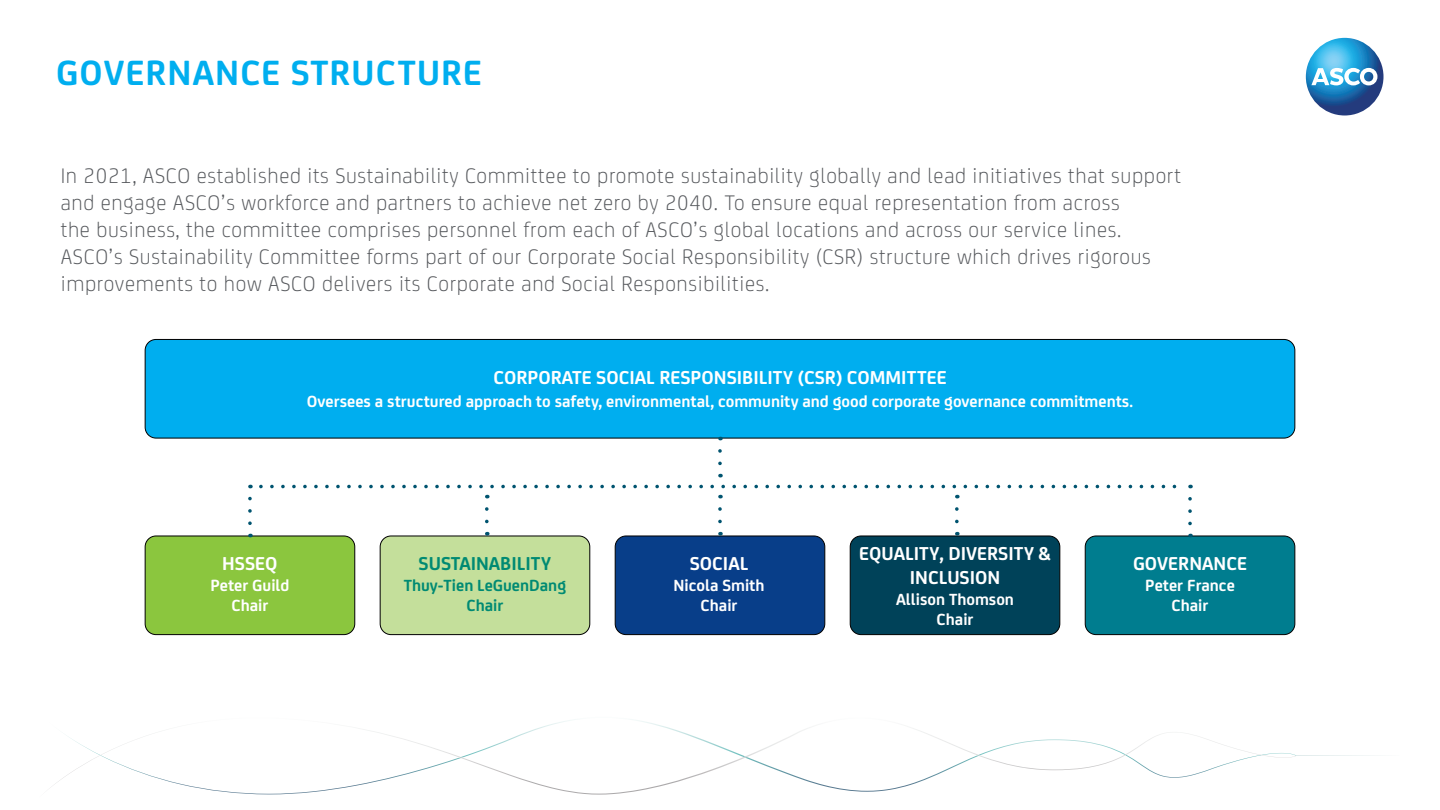
<style>
.page{position:relative;width:1440px;height:810px;background:#fff}
.page>*{position:absolute;margin:0;border:0;box-sizing:border-box;transform-origin:0 0}
.t1{font:700 37.5px "FS Joey";letter-spacing:.03em;color:#00aeef}
.t2{font:300 22.5px/27px "FS Joey";letter-spacing:.03em;color:#55585c}
.t3{font:700 19.95px/23.9px "FS Joey";color:#fff;text-align:center}
.t4{font:700 19.95px "FS Joey";color:#008a73}
.t5{font:700 17.25px "FS Joey";color:#fff}
.t6{font:700 17.25px "FS Joey";color:#008a73}
</style>
<div class="page">
<svg style="left:1306px;top:38px;width:78px;height:78px;background:#2e7fb8"></svg>
<svg style="left:1311px;top:68px;width:66px;height:17px"></svg>
<img style="left:50px;top:720px;width:1242px;height:75px">
<img style="left:100px;top:754px;width:1271px;height:4px">
<div style="left:145px;top:339px;width:1150px;height:99px;background:#00aeef;border-radius:11px"></div>
<div style="left:145px;top:339px;width:1150px;height:100px;border:1px solid #000;border-radius:11px"></div>
<div style="left:145px;top:536px;width:210px;height:99px;background:#8bc63e;border-radius:11px"></div>
<div style="left:145px;top:536px;width:210px;height:99px;border:1px solid #000;border-radius:11px"></div>
<div style="left:380px;top:536px;width:210px;height:99px;background:#c4df9b;border-radius:11px"></div>
<div style="left:380px;top:536px;width:210px;height:99px;border:1px solid #000;border-radius:11px"></div>
<div style="left:615px;top:536px;width:210px;height:99px;background:#083e89;border-radius:11px"></div>
<div style="left:615px;top:536px;width:210px;height:99px;border:1px solid #000;border-radius:11px"></div>
<div style="left:850px;top:536px;width:210px;height:99px;background:#004259;border-radius:11px"></div>
<div style="left:850px;top:536px;width:210px;height:99px;border:1px solid #000;border-radius:11px"></div>
<div style="left:1085px;top:536px;width:210px;height:99px;background:#007d8f;border-radius:11px"></div>
<div style="left:1085px;top:536px;width:210px;height:99px;border:1px solid #000;border-radius:11px"></div>
<svg style="left:248px;top:485px;width:4px;height:38px"></svg>
<svg style="left:261px;top:485px;width:930px;height:3px"></svg>
<svg style="left:1188px;top:499px;width:4px;height:38px"></svg>
<svg style="left:718px;top:451px;width:4px;height:26px"></svg>
<svg style="left:718px;top:509px;width:4px;height:27px"></svg>
<svg style="left:485px;top:509px;width:4px;height:27px"></svg>
<svg style="left:955px;top:509px;width:4px;height:27px"></svg>
<p class="t1" style="left:56px;top:44px;width:427px">GOVERNANCE STRUCTURE</p>
<p class="t2" style="left:61px;top:160px;width:1122px">In 2021, ASCO established its Sustainability Committee to promote sustainability globally and lead initiatives that support and engage ASCO’s workforce and partners to achieve net zero by 2040. To ensure equal representation from across<br>the business, the committee comprises personnel from each of ASCO’s global locations and across our service lines.<br>ASCO’s Sustainability Committee forms part of our Corporate Social Responsibility (CSR) structure which drives rigorous improvements to how ASCO delivers its Corporate and Social Responsibilities.</p>
<p class="t3" style="left:493px;top:364px;width:455px">CORPORATE SOCIAL RESPONSIBILITY (CSR) COMMITTEE</p>
<p class="t5" style="left:307px;top:389px;width:828px">Oversees a structured approach to safety, environmental, community and good corporate governance commitments.</p>
<p class="t3" style="left:222px;top:550px;width:57px">HSSEQ</p>
<p class="t5" style="left:210px;top:572px;width:81px">Peter Guild</p>
<p class="t5" style="left:232px;top:593px;width:38px">Chair</p>
<p class="t4" style="left:419px;top:548px;width:134px">SUSTAINABILITY</p>
<p class="t6" style="left:404px;top:572px;width:164px">Thuy-Tien LeGuenDang</p>
<p class="t6" style="left:467px;top:593px;width:38px">Chair</p>
<p class="t3" style="left:690px;top:550px;width:60px">SOCIAL</p>
<p class="t5" style="left:674px;top:572px;width:93px">Nicola Smith</p>
<p class="t5" style="left:701px;top:593px;width:38px">Chair</p>
<p class="t3" style="left:859px;top:540px;width:193px">EQUALITY, DIVERSITY &amp;<br>INCLUSION</p>
<p class="t5" style="left:896px;top:586px;width:119px">Allison Thomson</p>
<p class="t5" style="left:937px;top:607px;width:38px">Chair</p>
<p class="t3" style="left:1133px;top:550px;width:115px">GOVERNANCE</p>
<p class="t5" style="left:1145px;top:572px;width:91px">Peter France</p>
<p class="t5" style="left:1172px;top:593px;width:38px">Chair</p>
</div>
